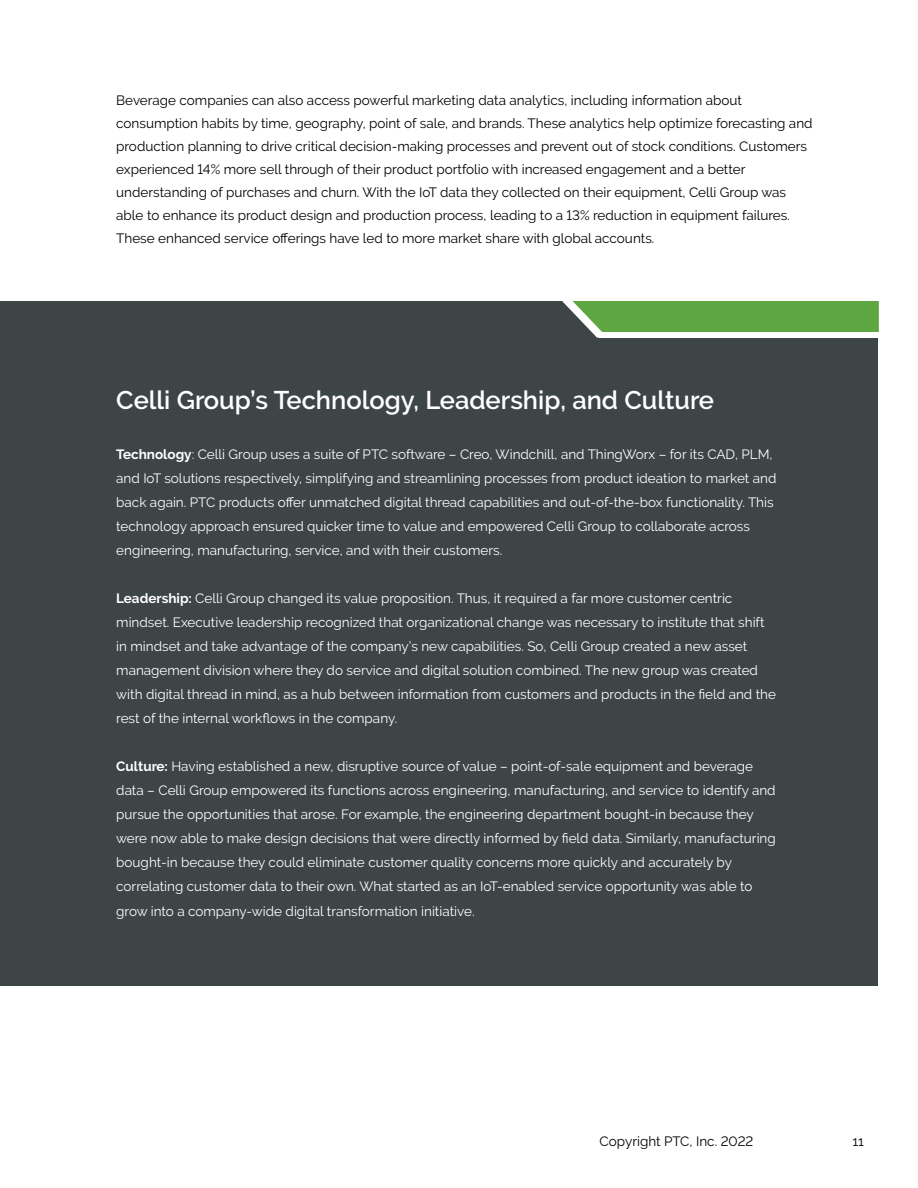
<style>
.page{position:relative;width:918px;height:1188px;background:#fff}
.page>*{position:absolute;margin:0;border:0;box-sizing:border-box;transform-origin:0 0}
.t1{font:600 25.5px "PTC Raleway";color:#fff}
.t2{font:13.5px/24px "PTC Raleway";color:#fff}
.t3{font:13.5px/23px "PTC Raleway";color:#000}
.t4{font:13.5px "Raleway";color:#000}
.s1{font-weight:700}
</style>
<div class="page">
<div style="left:0;top:301px;width:878px;height:685px;background:#3d4547"></div>
<svg style="left:562px;top:301px;width:317px;height:37px;background:#60a248"></svg>
<div style="left:600px;top:332px;width:279px;height:6px;background:#fff"></div>
<p class="t3" style="left:116px;top:89px;width:698px">Beverage companies can also access powerful marketing data analytics, including information about consumption habits by time, geography, point of sale, and brands. These analytics help optimize forecasting and production planning to drive critical decision-making processes and prevent out of stock conditions. Customers experienced 14% more sell through of their product portfolio with increased engagement and a better understanding of purchases and churn. With the IoT data they collected on their equipment, Celli Group was able to enhance its product design and production process, leading to a 13% reduction in equipment failures.<br>These enhanced service offerings have led to more market share with global accounts.</p>
<h1 class="t1" style="left:116px;top:386px;width:599px">Celli Group’s Technology, Leadership, and Culture</h1>
<p class="t2" style="left:116px;top:442px;width:662px"><span class="s1">Technology</span>: Celli Group uses a suite of PTC software – Creo, Windchill, and ThingWorx – for its CAD, PLM, and IoT solutions respectively, simplifying and streamlining processes from product ideation to market and back again. PTC products offer unmatched digital thread capabilities and out-of-the-box functionality. This technology approach ensured quicker time to value and empowered Celli Group to collaborate across engineering, manufacturing, service, and with their customers.</p>
<p class="t2" style="left:116px;top:586px;width:661px"><span class="s1">Leadership:</span> Celli Group changed its value proposition. Thus, it required a far more customer centric mindset. Executive leadership recognized that organizational change was necessary to institute that shift in mindset and take advantage of the company’s new capabilities. So, Celli Group created a new asset management division where they do service and digital solution combined. The new group was created with digital thread in mind, as a hub between information from customers and products in the field and the rest of the internal workflows in the company.</p>
<p class="t2" style="left:116px;top:754px;width:661px"><span class="s1">Culture:</span> Having established a new, disruptive source of value – point-of-sale equipment and beverage data – Celli Group empowered its functions across engineering, manufacturing, and service to identify and pursue the opportunities that arose. For example, the engineering department bought-in because they were now able to make design decisions that were directly informed by field data. Similarly, manufacturing bought-in because they could eliminate customer quality concerns more quickly and accurately by correlating customer data to their own. What started as an IoT-enabled service opportunity was able to</p>
<p class="t2" style="left:116px;top:900px;width:360px">grow into a company-wide digital transformation initiative.</p>
<p class="t3" style="left:600px;top:1130px;width:155px">Copyright PTC, Inc. 2022</p>
<p class="t4" style="left:852px;top:1133px;width:13px">11</p>
</div>
